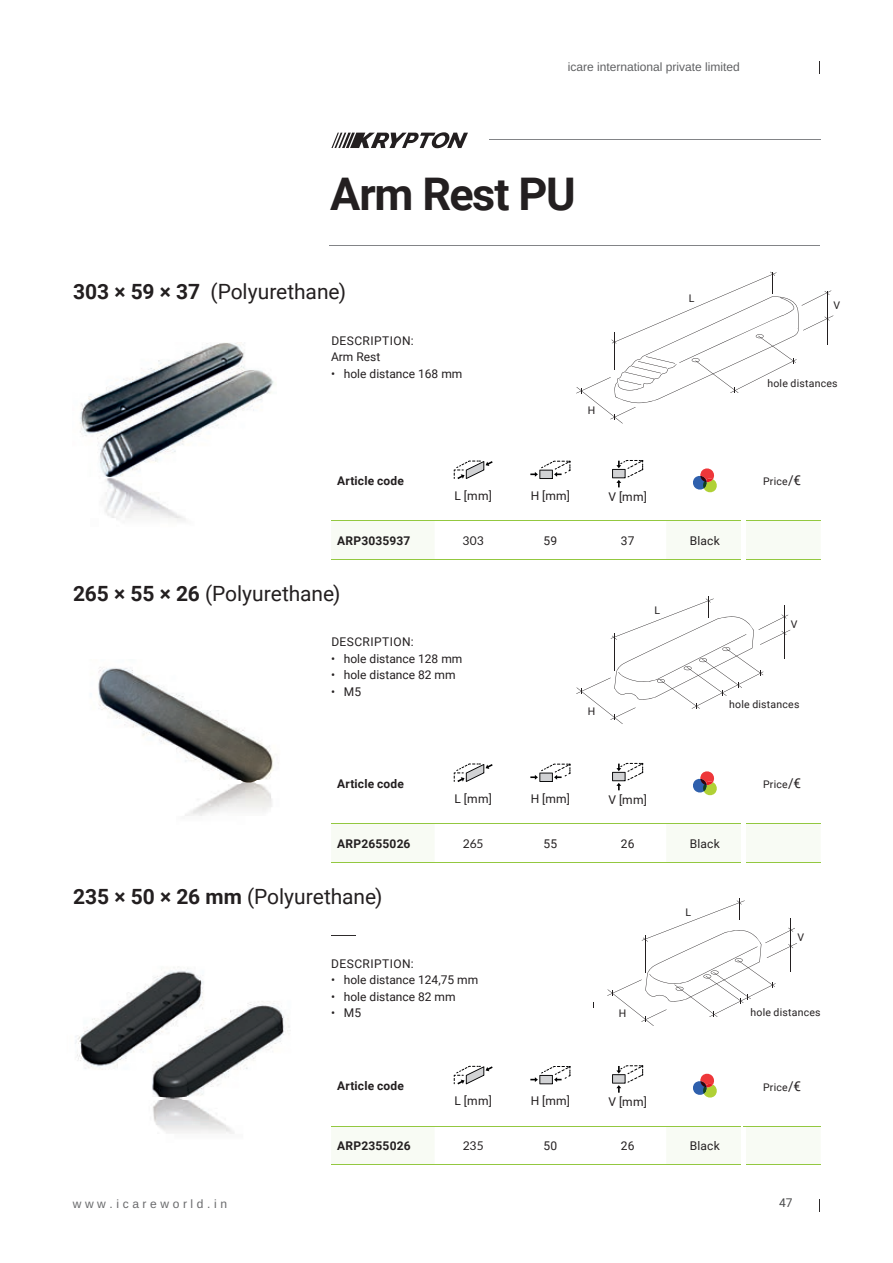
<style>
.page{position:relative;width:893px;height:1263px;background:#fff}
.page>*{position:absolute;margin:0;border:0;box-sizing:border-box;transform-origin:0 0}
.t1{font:700 45px "Roboto";letter-spacing:-.03em;color:#231f20}
.t2{font:21px "Roboto";letter-spacing:-.005em;color:#231f20}
.t3{font:12px "Roboto";color:#231f20}
.t4{font:700 12px "Roboto";letter-spacing:.02em;color:#231f20}
.t5{font:12px/16.5px "Roboto";letter-spacing:.035em;color:#231f20}
.t6{font:12px "Arimo";color:#5f6062}
.t7{font:12px "Arimo";letter-spacing:.3em;color:#696a6c}
.t8{font:12px "Lato";color:#231f20}
.t9{font:12px "Roboto";color:#4b4c4d}
.t10{font:10.5px "Roboto";letter-spacing:.02em;color:#231f20}
.s1{font-weight:700}
.s2{font-size:13.5px}
</style>
<div class="page">
<svg style="left:819px;top:1199px;width:1px;height:13px"></svg>
<svg style="left:819px;top:61px;width:1px;height:13px"></svg>
<img style="left:185px;top:783px;width:87px;height:33px">
<img style="left:153px;top:1099px;width:81px;height:35px">
<svg style="left:332px;top:521px;width:488px;height:38px"></svg>
<hr style="left:435px;top:520px;width:77px;height:1px;background:#93c840">
<hr style="left:512px;top:520px;width:77px;height:1px;background:#93c840">
<hr style="left:589px;top:520px;width:77px;height:1px;background:#93c840">
<hr style="left:435px;top:559px;width:77px;height:1px;background:#93c840">
<hr style="left:512px;top:559px;width:77px;height:1px;background:#93c840">
<hr style="left:589px;top:559px;width:77px;height:1px;background:#93c840">
<hr style="left:331px;top:520px;width:104px;height:1px;background:#93c840">
<hr style="left:666px;top:520px;width:77px;height:1px;background:#93c840">
<hr style="left:331px;top:559px;width:104px;height:1px;background:#93c840">
<hr style="left:666px;top:559px;width:77px;height:1px;background:#93c840">
<hr style="left:743px;top:559px;width:78px;height:1px;background:#93c840">
<div style="left:741px;top:521px;width:5px;height:38px;background:#fff"></div>
<hr style="left:743px;top:520px;width:78px;height:1px;background:#93c840">
<svg style="left:454px;top:460px;width:39px;height:19px"></svg>
<svg style="left:530px;top:461px;width:40px;height:18px"></svg>
<svg style="left:612px;top:460px;width:31px;height:27px"></svg>
<svg style="left:693px;top:468px;width:24px;height:25px"></svg>
<svg style="left:332px;top:824px;width:488px;height:38px"></svg>
<hr style="left:435px;top:823px;width:77px;height:1px;background:#93c840">
<hr style="left:512px;top:823px;width:77px;height:1px;background:#93c840">
<hr style="left:589px;top:823px;width:77px;height:1px;background:#93c840">
<hr style="left:435px;top:862px;width:77px;height:1px;background:#93c840">
<hr style="left:512px;top:862px;width:77px;height:1px;background:#93c840">
<hr style="left:589px;top:862px;width:77px;height:1px;background:#93c840">
<hr style="left:331px;top:823px;width:104px;height:1px;background:#93c840">
<hr style="left:666px;top:823px;width:77px;height:1px;background:#93c840">
<hr style="left:331px;top:862px;width:104px;height:1px;background:#93c840">
<hr style="left:666px;top:862px;width:77px;height:1px;background:#93c840">
<hr style="left:743px;top:862px;width:78px;height:1px;background:#93c840">
<div style="left:741px;top:824px;width:5px;height:38px;background:#fff"></div>
<hr style="left:743px;top:823px;width:78px;height:1px;background:#93c840">
<svg style="left:454px;top:763px;width:39px;height:19px"></svg>
<svg style="left:530px;top:764px;width:40px;height:18px"></svg>
<svg style="left:612px;top:763px;width:31px;height:27px"></svg>
<svg style="left:693px;top:771px;width:24px;height:25px"></svg>
<svg style="left:332px;top:1127px;width:488px;height:37px"></svg>
<hr style="left:435px;top:1126px;width:77px;height:1px;background:#93c840">
<hr style="left:512px;top:1126px;width:77px;height:1px;background:#93c840">
<hr style="left:589px;top:1126px;width:77px;height:1px;background:#93c840">
<hr style="left:435px;top:1164px;width:77px;height:1px;background:#93c840">
<hr style="left:512px;top:1164px;width:77px;height:1px;background:#93c840">
<hr style="left:589px;top:1164px;width:77px;height:1px;background:#93c840">
<hr style="left:331px;top:1126px;width:104px;height:1px;background:#93c840">
<hr style="left:666px;top:1126px;width:77px;height:1px;background:#93c840">
<hr style="left:331px;top:1164px;width:104px;height:1px;background:#93c840">
<hr style="left:666px;top:1164px;width:77px;height:1px;background:#93c840">
<hr style="left:743px;top:1164px;width:78px;height:1px;background:#93c840">
<div style="left:741px;top:1126px;width:5px;height:38px;background:#fff"></div>
<hr style="left:743px;top:1126px;width:78px;height:1px;background:#93c840">
<svg style="left:454px;top:1066px;width:39px;height:18px"></svg>
<svg style="left:530px;top:1066px;width:40px;height:18px"></svg>
<svg style="left:612px;top:1065px;width:31px;height:28px"></svg>
<svg style="left:693px;top:1073px;width:24px;height:25px"></svg>
<svg style="left:332px;top:935px;width:24px;height:1px"></svg>
<hr style="left:329px;top:246px;width:490px;height:1px;background:#828487">
<hr style="left:490px;top:139px;width:331px;height:1px;background:#828487">
<img style="left:80px;top:342px;width:194px;height:135px">
<img style="left:98px;top:667px;width:178px;height:116px">
<img style="left:75px;top:968px;width:215px;height:129px">
<img style="left:162px;top:1097px;width:21px;height:2px">
<img style="left:105px;top:477px;width:81px;height:44px">
<svg style="left:576px;top:272px;width:257px;height:152px"></svg>
<svg style="left:331px;top:132px;width:137px;height:16px"></svg>
<svg style="left:607px;top:898px;width:190px;height:128px"></svg>
<svg style="left:576px;top:596px;width:214px;height:128px"></svg>
<p class="t6" style="left:568px;top:60px;width:173px">icare international private limited</p>
<h1 class="t1" style="left:330px;top:163px;width:247px">Arm Rest PU</h1>
<h2 class="t2" style="left:73px;top:276px;width:274px"><span class="s1">303 × 59 × 37</span> (Polyurethane)</h2>
<p class="t5" style="left:331px;top:332px;width:84px">DESCRIPTION:<br>Arm Rest</p>
<p class="t3" style="left:331px;top:365px;width:133px">• hole distance 168 mm</p>
<p class="t10" style="left:588px;top:403px;width:9px">H</p>
<p class="t10" style="left:689px;top:291px;width:7px">L</p>
<p class="t10" style="left:833px;top:297px;width:8px">V</p>
<p class="t10" style="left:767px;top:376px;width:72px">hole distances</p>
<p class="t4" style="left:337px;top:472px;width:68px">Article code</p>
<p class="t3" style="left:455px;top:487px;width:39px">L [mm]</p>
<p class="t3" style="left:531px;top:487px;width:41px">H [mm]</p>
<p class="t3" style="left:608px;top:488px;width:40px">V [mm]</p>
<p class="t10" style="left:763px;top:474px;width:40px">Price<span class="s2">/€</span></p>
<p class="t4" style="left:337px;top:532px;width:75px">ARP3035937</p>
<p class="t8" style="left:462px;top:534px;width:23px">303</p>
<p class="t3" style="left:544px;top:532px;width:15px">59</p>
<p class="t3" style="left:621px;top:532px;width:15px">37</p>
<p class="t3" style="left:690px;top:532px;width:32px">Black</p>
<h2 class="t2" style="left:73px;top:579px;width:269px"><span class="s1">265 × 55 × 26</span> (Polyurethane)</h2>
<p class="t10" style="left:655px;top:603px;width:7px">L</p>
<p class="t5" style="left:331px;top:633px;width:84px">DESCRIPTION:</p>
<p class="t3" style="left:331px;top:650px;width:133px">• hole distance 128 mm</p>
<p class="t3" style="left:331px;top:667px;width:126px">• hole distance 82 mm</p>
<p class="t3" style="left:331px;top:683px;width:31px">• M5</p>
<p class="t10" style="left:588px;top:704px;width:9px">H</p>
<p class="t10" style="left:791px;top:617px;width:8px">V</p>
<p class="t10" style="left:729px;top:697px;width:72px">hole distances</p>
<p class="t4" style="left:337px;top:775px;width:68px">Article code</p>
<p class="t3" style="left:455px;top:790px;width:39px">L [mm]</p>
<p class="t3" style="left:531px;top:790px;width:41px">H [mm]</p>
<p class="t3" style="left:608px;top:791px;width:40px">V [mm]</p>
<p class="t4" style="left:337px;top:835px;width:75px">ARP2655026</p>
<p class="t8" style="left:463px;top:837px;width:22px">265</p>
<p class="t3" style="left:544px;top:835px;width:15px">55</p>
<p class="t3" style="left:621px;top:835px;width:15px">26</p>
<p class="t3" style="left:690px;top:835px;width:32px">Black</p>
<h2 class="t2" style="left:73px;top:882px;width:311px"><span class="s1">235 × 50 × 26 mm</span> (Polyurethane)</h2>
<p class="t5" style="left:331px;top:954px;width:84px">DESCRIPTION:</p>
<p class="t3" style="left:331px;top:971px;width:149px">• hole distance 124,75 mm</p>
<p class="t3" style="left:331px;top:988px;width:126px">• hole distance 82 mm</p>
<p class="t3" style="left:331px;top:1004px;width:31px">• M5</p>
<p class="t10" style="left:619px;top:1006px;width:9px">H</p>
<p class="t10" style="left:686px;top:905px;width:7px">L</p>
<p class="t10" style="left:763px;top:777px;width:40px">Price<span class="s2">/€</span></p>
<p class="t10" style="left:797px;top:930px;width:8px">V</p>
<p class="t10" style="left:750px;top:1005px;width:72px">hole distances</p>
<p class="t4" style="left:337px;top:1077px;width:68px">Article code</p>
<p class="t3" style="left:455px;top:1093px;width:39px">L [mm]</p>
<p class="t3" style="left:531px;top:1093px;width:41px">H [mm]</p>
<p class="t3" style="left:608px;top:1093px;width:40px">V [mm]</p>
<p class="t4" style="left:337px;top:1137px;width:75px">ARP2355026</p>
<p class="t8" style="left:463px;top:1139px;width:22px">235</p>
<p class="t3" style="left:543px;top:1137px;width:15px">50</p>
<p class="t3" style="left:621px;top:1137px;width:15px">26</p>
<p class="t3" style="left:690px;top:1137px;width:32px">Black</p>
<p class="t10" style="left:763px;top:1079px;width:40px">Price<span class="s2">/€</span></p>
<p class="t7" style="left:73px;top:1197px;width:156px">www.icareworld.in</p>
<p class="t9" style="left:779px;top:1194px;width:15px">47</p>
</div>
